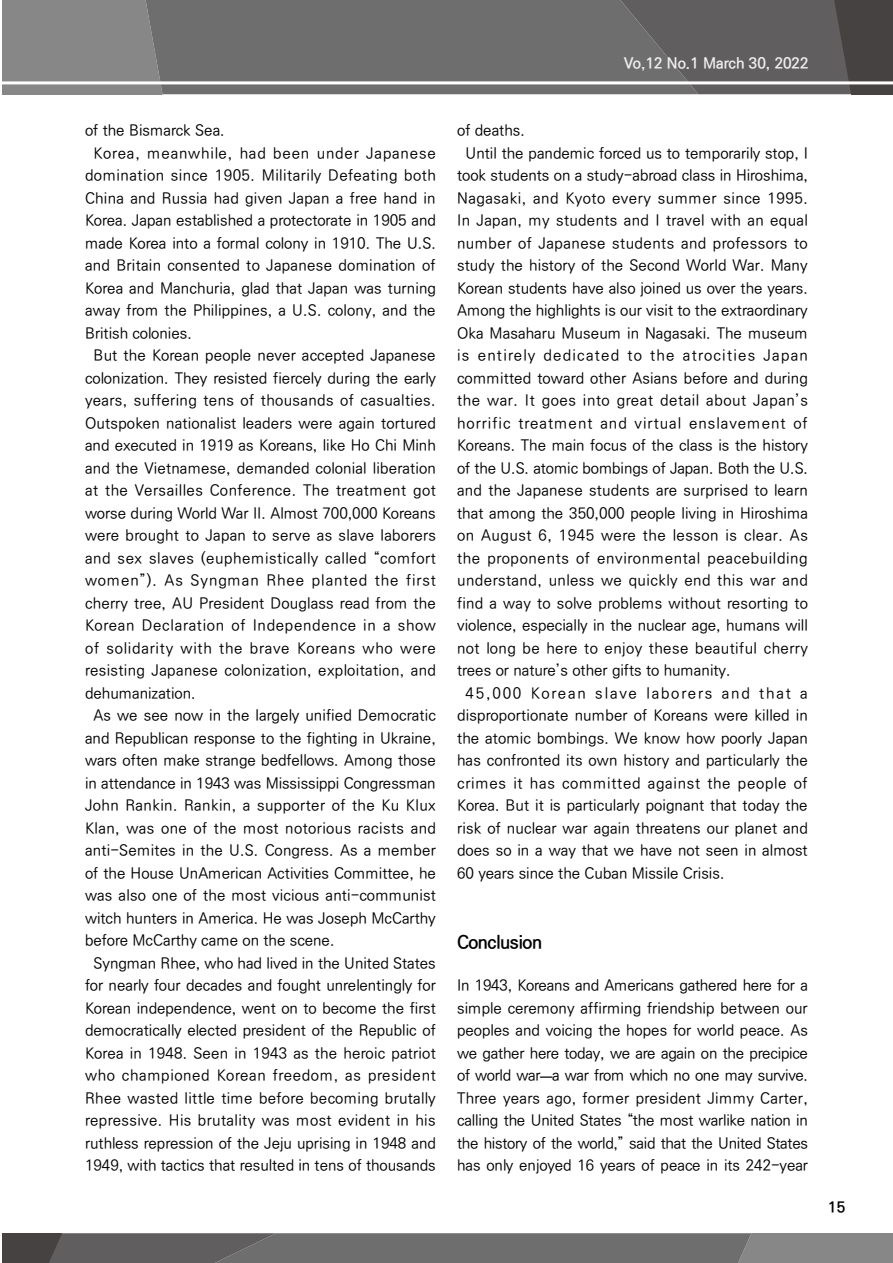
<style>
.page{position:relative;width:893px;height:1263px;background:#fff}
.page>*{position:absolute;margin:0;border:0;box-sizing:border-box;transform-origin:0 0}
.t1{font:700 18px "Ko Pub Dotum";letter-spacing:-.02em;color:#000}
.t2{font:500 15px/22.5px "Ko Pub Dotum";letter-spacing:.01em;color:#000;text-align:justify}
.t3{font:500 15px "Ko Pub Dotum";letter-spacing:.03em;color:#000}
.t4{font:500 15px "Ko Pub Dotum";letter-spacing:.035em;color:#000}
.t5{font:500 15px "Ko Pub Dotum";letter-spacing:.04em;color:#000}
.t6{font:500 15px "Ko Pub Dotum";letter-spacing:.045em;color:#000}
.t7{font:500 15px "Ko Pub Dotum";letter-spacing:.065em;color:#000}
.t8{font:500 15px "Ko Pub Dotum";letter-spacing:.08em;color:#000}
.t9{font:500 15px "Ko Pub Dotum";letter-spacing:.05em;color:#000}
.t10{font:500 15px "Ko Pub Dotum";letter-spacing:.055em;color:#000}
.t11{font:500 15px "Ko Pub Dotum";letter-spacing:.06em;color:#000}
.t12{font:500 15px "Ko Pub Dotum";letter-spacing:.12em;color:#000}
.t13{font:700 15px "Ko Pub Dotum";color:#efefef}
.t14{font:700 15px "Ko Pub Dotum";color:#000}
.s1{font-family:"Arial Narrow";font-weight:400}
</style>
<div class="page">
<div style="left:2px;top:0;width:144px;height:94px;background:#878787"></div>
<div style="left:146px;top:0;width:474px;height:94px;background:#6f6e6e"></div>
<svg style="left:620px;top:0;width:273px;height:94px;background:#5e5c5c"></svg>
<hr style="left:0;top:81px;width:893px;height:3px;background:#fff">
<svg style="left:2px;top:1233px;width:891px;height:30px;background:#6e6c6c"></svg>
<p class="t13" style="left:624px;top:56px;width:186px">Vo,12 No.1 March 30, 2022</p>
<p class="t2" style="left:85px;top:120px;width:141px">of the Bismarck Sea.</p>
<p class="t10" style="left:94px;top:146px;width:344px">Korea, meanwhile, had been under Japanese</p>
<p class="t3" style="left:85px;top:168px;width:352px">domination since 1905. Militarily Defeating both</p>
<p class="t2" style="left:85px;top:187px;width:352px">China and Russia had given Japan a free hand in</p>
<p class="t2" style="left:85px;top:210px;width:352px">Korea. Japan established a protectorate in 1905 and</p>
<p class="t2" style="left:85px;top:232px;width:352px">made Korea into a formal colony in 1910. The U.S.</p>
<p class="t2" style="left:85px;top:255px;width:352px">and Britain consented to Japanese domination of</p>
<p class="t2" style="left:85px;top:277px;width:352px">Korea and Manchuria, glad that Japan was turning</p>
<p class="t2" style="left:85px;top:300px;width:352px">away from the Philippines, a U.S. colony, and the</p>
<p class="t2" style="left:85px;top:322px;width:108px">British colonies.</p>
<p class="t2" style="left:94px;top:345px;width:344px">But the Korean people never accepted Japanese</p>
<p class="t2" style="left:85px;top:367px;width:352px">colonization. They resisted fiercely during the early</p>
<p class="t2" style="left:85px;top:390px;width:352px">years, suffering tens of thousands of casualties.</p>
<p class="t2" style="left:85px;top:412px;width:352px">Outspoken nationalist leaders were again tortured</p>
<p class="t2" style="left:85px;top:435px;width:352px">and executed in 1919 as Koreans, like Ho Chi Minh</p>
<p class="t2" style="left:85px;top:457px;width:352px">and the Vietnamese, demanded colonial liberation</p>
<p class="t4" style="left:85px;top:483px;width:352px">at the Versailles Conference. The treatment got</p>
<p class="t2" style="left:85px;top:502px;width:352px">worse during World War II. Almost 700,000 Koreans</p>
<p class="t2" style="left:85px;top:525px;width:352px">were brought to Japan to serve as slave laborers</p>
<p class="t5" style="left:85px;top:551px;width:352px">and sex slaves (euphemistically called “comfort</p>
<p class="t11" style="left:85px;top:573px;width:352px">women”). As Syngman Rhee planted the first</p>
<p class="t2" style="left:85px;top:592px;width:352px">cherry tree, AU President Douglass read from the</p>
<p class="t6" style="left:85px;top:618px;width:352px">Korean Declaration of Independence in a show</p>
<p class="t9" style="left:85px;top:641px;width:352px">of solidarity with the brave Koreans who were</p>
<p class="t2" style="left:85px;top:660px;width:352px">resisting Japanese colonization, exploitation, and</p>
<p class="t2" style="left:85px;top:682px;width:112px">dehumanization.</p>
<p class="t2" style="left:94px;top:705px;width:344px">As we see now in the largely unified Democratic</p>
<p class="t2" style="left:85px;top:727px;width:352px">and Republican response to the fighting in Ukraine,</p>
<p class="t2" style="left:85px;top:750px;width:352px">wars often make strange bedfellows. Among those</p>
<p class="t2" style="left:85px;top:772px;width:352px">in attendance in 1943 was Mississippi Congressman</p>
<p class="t2" style="left:85px;top:795px;width:352px">John Rankin. Rankin, a supporter of the Ku Klux</p>
<p class="t2" style="left:85px;top:817px;width:352px">Klan, was one of the most notorious racists and</p>
<p class="t2" style="left:85px;top:840px;width:352px">anti-Semites in the U.S. Congress. As a member</p>
<p class="t2" style="left:85px;top:862px;width:352px">of the House UnAmerican Activities Committee, he</p>
<p class="t2" style="left:85px;top:885px;width:352px">was also one of the most vicious anti-communist</p>
<p class="t2" style="left:85px;top:907px;width:352px">witch hunters in America. He was Joseph McCarthy</p>
<p class="t2" style="left:85px;top:930px;width:251px">before McCarthy came on the scene.</p>
<p class="t2" style="left:94px;top:952px;width:344px">Syngman Rhee, who had lived in the United States</p>
<p class="t2" style="left:85px;top:975px;width:352px">for nearly four decades and fought unrelentingly for</p>
<p class="t2" style="left:85px;top:997px;width:352px">Korean independence, went on to become the first</p>
<p class="t2" style="left:85px;top:1020px;width:352px">democratically elected president of the Republic of</p>
<p class="t2" style="left:85px;top:1042px;width:352px">Korea in 1948. Seen in 1943 as the heroic patriot</p>
<p class="t5" style="left:85px;top:1068px;width:352px">who championed Korean freedom, as president</p>
<p class="t2" style="left:85px;top:1087px;width:352px">Rhee wasted little time before becoming brutally</p>
<p class="t2" style="left:85px;top:1110px;width:352px">repressive. His brutality was most evident in his</p>
<p class="t2" style="left:85px;top:1132px;width:352px">ruthless repression of the Jeju uprising in 1948 and</p>
<p class="t2" style="left:85px;top:1155px;width:352px">1949, with tactics that resulted in tens of thousands</p>
<p class="t2" style="left:457px;top:120px;width:69px">of deaths.</p>
<p class="t2" style="left:466px;top:142px;width:344px">Until the pandemic forced us to temporarily stop, I</p>
<p class="t2" style="left:457px;top:165px;width:352px">took students on a study-abroad class in Hiroshima,</p>
<p class="t4" style="left:457px;top:191px;width:352px">Nagasaki, and Kyoto every summer since 1995.</p>
<p class="t2" style="left:457px;top:210px;width:352px">In Japan, my students and I travel with an equal</p>
<p class="t3" style="left:457px;top:236px;width:352px">number of Japanese students and professors to</p>
<p class="t2" style="left:457px;top:255px;width:352px">study the history of the Second World War. Many</p>
<p class="t2" style="left:457px;top:277px;width:352px">Korean students have also joined us over the years.</p>
<p class="t2" style="left:457px;top:300px;width:352px">Among the highlights is our visit to the extraordinary</p>
<p class="t2" style="left:457px;top:322px;width:352px">Oka Masaharu Museum in Nagasaki. The museum</p>
<p class="t8" style="left:457px;top:348px;width:352px">is entirely dedicated to the atrocities Japan</p>
<p class="t2" style="left:457px;top:367px;width:352px">committed toward other Asians before and during</p>
<p class="t4" style="left:457px;top:393px;width:352px">the war. It goes into great detail about Japan’s</p>
<p class="t7" style="left:457px;top:416px;width:352px">horrific treatment and virtual enslavement of</p>
<p class="t2" style="left:457px;top:435px;width:352px">Koreans. The main focus of the class is the history</p>
<p class="t2" style="left:457px;top:457px;width:352px">of the U.S. atomic bombings of Japan. Both the U.S.</p>
<p class="t2" style="left:457px;top:480px;width:352px">and the Japanese students are surprised to learn</p>
<p class="t2" style="left:457px;top:502px;width:352px">that among the 350,000 people living in Hiroshima</p>
<p class="t4" style="left:457px;top:528px;width:352px">on August 6, 1945 were the lesson is clear. As</p>
<p class="t5" style="left:457px;top:551px;width:352px">the proponents of environmental peacebuilding</p>
<p class="t3" style="left:457px;top:573px;width:352px">understand, unless we quickly end this war and</p>
<p class="t2" style="left:457px;top:592px;width:352px">find a way to solve problems without resorting to</p>
<p class="t2" style="left:457px;top:615px;width:352px">violence, especially in the nuclear age, humans will</p>
<p class="t3" style="left:457px;top:641px;width:352px">not long be here to enjoy these beautiful cherry</p>
<p class="t2" style="left:457px;top:660px;width:275px">trees or nature’s other gifts to humanity.</p>
<p class="t12" style="left:466px;top:686px;width:344px">45,000 Korean slave laborers and that a</p>
<p class="t2" style="left:457px;top:705px;width:352px">disproportionate number of Koreans were killed in</p>
<p class="t2" style="left:457px;top:727px;width:352px">the atomic bombings. We know how poorly Japan</p>
<p class="t2" style="left:457px;top:750px;width:352px">has confronted its own history and particularly the</p>
<p class="t6" style="left:457px;top:776px;width:352px">crimes it has committed against the people of</p>
<p class="t2" style="left:457px;top:795px;width:352px">Korea. But it is particularly poignant that today the</p>
<p class="t2" style="left:457px;top:817px;width:352px">risk of nuclear war again threatens our planet and</p>
<p class="t2" style="left:457px;top:840px;width:352px">does so in a way that we have not seen in almost</p>
<p class="t2" style="left:457px;top:862px;width:269px">60 years since the Cuban Missile Crisis.</p>
<p class="t1" style="left:457px;top:933px;width:87px">Conclusion</p>
<p class="t2" style="left:457px;top:975px;width:352px">In 1943, Koreans and Americans gathered here for a simple ceremony affirming friendship between our peoples and voicing the hopes for world peace. As we gather here today, we are again on the precipice of world war<span class="s1">—</span>a war from which no one may survive.<br>Three years ago, former president Jimmy Carter, calling the United States “the most warlike nation in the history of the world,” said that the United States has only enjoyed 16 years of peace in its 242-year</p>
<p class="t14" style="left:828px;top:1199px;width:18px">15</p>
</div>
